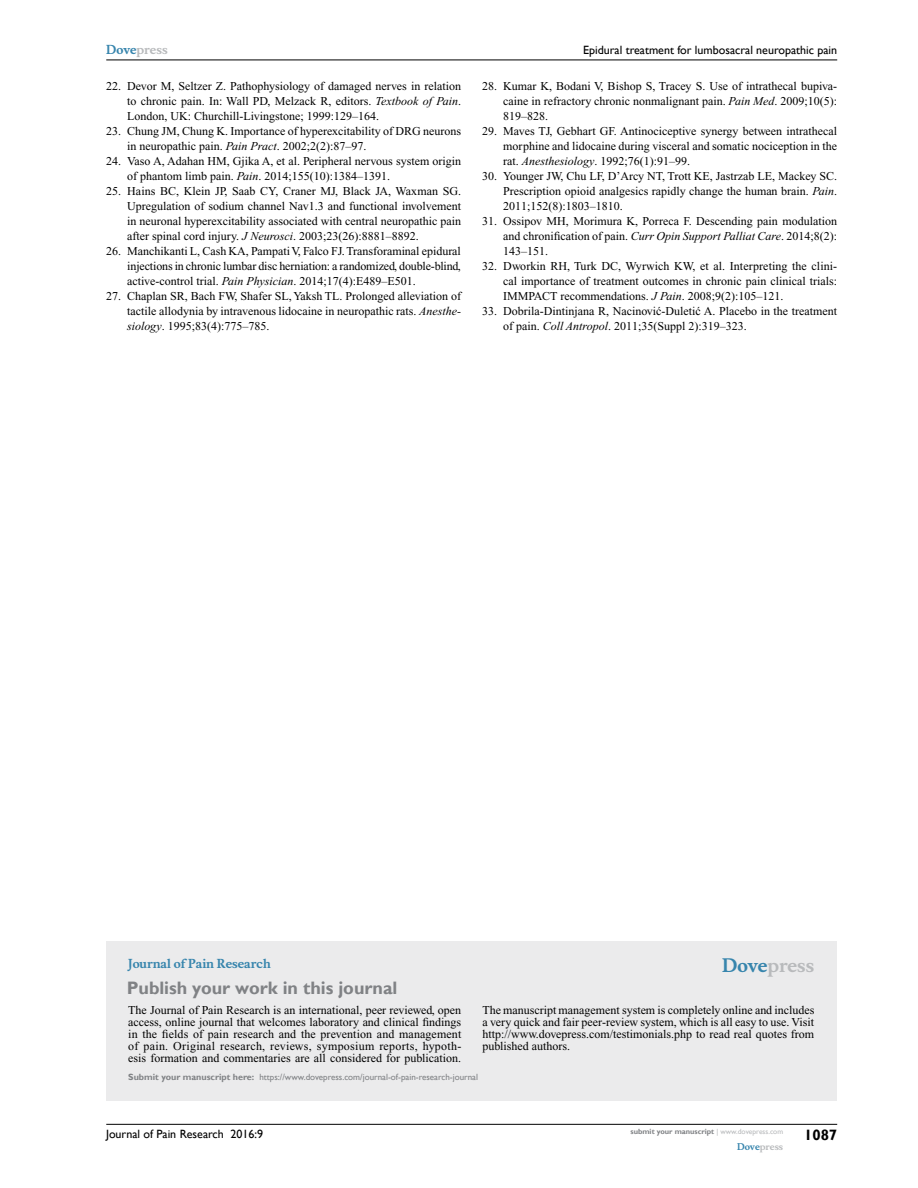
<style>
.page{position:relative;width:918px;height:1188px;background:#fff}
.page>*{position:absolute;margin:0;border:0;box-sizing:border-box;transform-origin:0 0}
.t1{font:700 18px "Gill Sans";color:#808285}
.t2{font:700 18px "Musee";color:#b8babc}
.t3{font:700 15px "Gill Sans";color:#000}
.t4{font:12px/15px "Times New Roman";color:#000;text-align:justify}
.t5{font:12px "Gill Sans";color:#000}
.t6{font:700 12px "Musee";color:#3785ad}
.t7{font:700 12px "Musee";color:#b8babc}
.t8{font:9px "Gill Sans";color:#808285}
.t9{font:700 9px "Musee";color:#b8babc}
.t10{font:700 7.5px "Gill Sans";color:#808285}
.s1{color:#3785ad}
.s2{font-style:italic}
.s3{font-style:inherit}
.s4{font-weight:700}
.s5{font-weight:400;color:#b8babc}
</style>
<div class="page">
<div style="left:106px;top:941px;width:731px;height:159px;background:#ebebec"></div>
<hr style="left:106px;top:1124px;width:731px;height:1px;background:#000">
<hr style="left:106px;top:60px;width:731px;height:1px;background:#000">
<p class="t7" style="left:106px;top:43px;width:63px"><span class="s1">Dove</span>press</p>
<p class="t4" style="left:127px;top:79px;width:335px;text-indent:-21px">22. Devor M, Seltzer Z. Pathophysiology of damaged nerves in relation to chronic pain. In: Wall PD, Melzack R, editors. <span class="s2">Textbook of Pain</span>.<br>London, UK: Churchill-Livingstone; 1999:129–164.</p>
<p class="t4" style="left:127px;top:124px;width:335px;text-indent:-21px">23. Chung JM, Chung K. Importance of hyperexcitability of DRG neurons in neuropathic pain. <span class="s2">Pain Pract</span>. 2002;2(2):87–97.</p>
<p class="t4" style="left:127px;top:154px;width:335px;text-indent:-21px">24. Vaso A, Adahan HM, Gjika A, et al. Peripheral nervous system origin of phantom limb pain. <span class="s2">Pain</span>. 2014;155(10):1384–1391.</p>
<p class="t4" style="left:127px;top:184px;width:335px;text-indent:-21px">25. Hains BC, Klein JP, Saab CY, Craner MJ, Black JA, Waxman SG.<br>Upregulation of sodium channel Nav1.3 and functional involvement in neuronal hyperexcitability associated with central neuropathic pain after spinal cord injury. <span class="s2">J Neurosci</span>. 2003;23(26):8881–8892.</p>
<p class="t4" style="left:127px;top:244px;width:335px;text-indent:-21px">26. Manchikanti L, Cash KA, Pampati V, Falco FJ. Transforaminal epidural injections in chronic lumbar disc herniation: a randomized, double-blind, active-control trial. <span class="s2">Pain Physician</span>. 2014;17(4):E489–E501.</p>
<p class="t4" style="left:127px;top:289px;width:335px;text-indent:-21px">27. Chaplan SR, Bach FW, Shafer SL, Yaksh TL. Prolonged alleviation of tactile allodynia by intravenous lidocaine in neuropathic rats. <span class="s2">Anesthe&shy;siology</span>. 1995;83(4):775–785.</p>
<p class="t5" style="left:583px;top:43px;width:256px">Epidural treatment for lumbosacral neuropathic pain</p>
<p class="t4" style="left:503px;top:79px;width:335px;text-indent:-21px">28. Kumar K, Bodani V, Bishop S, Tracey S. Use of intrathecal bupiva&shy;caine in refractory chronic nonmalignant pain. <span class="s2">Pain Med</span>. 2009;10(5):<br>819–828.</p>
<p class="t4" style="left:503px;top:124px;width:335px;text-indent:-21px">29. Maves TJ, Gebhart GF. Antinociceptive synergy between intrathecal morphine and lidocaine during visceral and somatic nociception in the rat. <span class="s2">Anesthesiology</span>. 1992;76(1):91–99.</p>
<p class="t4" style="left:503px;top:169px;width:335px;text-indent:-21px">30. Younger JW, Chu LF, D’Arcy NT, Trott KE, Jastrzab LE, Mackey SC.<br>Prescription opioid analgesics rapidly change the human brain. <span class="s2">Pain</span>.<br>2011;152(8):1803–1810.</p>
<p class="t4" style="left:503px;top:214px;width:335px;text-indent:-21px">31. Ossipov MH, Morimura K, Porreca F. Descending pain modulation and chronification of pain. <span class="s2">Curr Opin Support Palliat Care</span>. 2014;8(2):<br>143–151.</p>
<p class="t4" style="left:503px;top:259px;width:335px;text-indent:-21px">32. Dworkin RH, Turk DC, Wyrwich KW, et al. Interpreting the clini&shy;cal importance of treatment outcomes in chronic pain clinical trials:<br>IMMPACT recommendations. <span class="s2">J Pain</span>. 2008;9(2):105–121.</p>
<p class="t4" style="left:503px;top:304px;width:335px;text-indent:-21px">33. Dobrila-Dintinjana R, Nacinovi<span class="s3">ć</span>-Duleti<span class="s3">ć</span> A. Placebo in the treatment of pain. <span class="s2">Coll Antropol</span>. 2011;35(Suppl 2):319–323.</p>
<p class="t6" style="left:128px;top:956px;width:144px">Journal of Pain Research</p>
<h1 class="t1" style="left:127px;top:977px;width:272px">Publish your work in this journal</h1>
<h1 class="t2" style="left:722px;top:955px;width:94px"><span class="s1">Dove</span>press</h1>
<p class="t4" style="left:128px;top:1004px;width:335px;line-height:12px">The Journal of Pain Research is an international, peer reviewed, open access, online journal that welcomes laboratory and clinical findings in the fields of pain research and the prevention and management of pain. Original research, reviews, symposium reports, hypoth&shy;esis formation and commentaries are all considered for publication.</p>
<p class="t4" style="left:482px;top:1004px;width:334px;line-height:12px">The manuscript management system is completely online and includes a very quick and fair peer-review system, which is all easy to use. Visit http://www.dovepress.com/testimonials.php to read real quotes from published authors.</p>
<p class="t8" style="left:128px;top:1072px;width:351px"><span class="s4">Submit your manuscript here:</span> https://www.dovepress.com/journal-of-pain-research-journal</p>
<p class="t5" style="left:106px;top:1127px;width:158px">Journal of Pain Research 2016:9</p>
<p class="t10" style="left:631px;top:1127px;width:154px">submit your manuscript <span class="s5">| www.dovepress.com</span></p>
<p class="t9" style="left:737px;top:1141px;width:48px"><span class="s1">Dove</span>press</p>
<p class="t3" style="left:804px;top:1126px;width:35px">1087</p>
</div>
